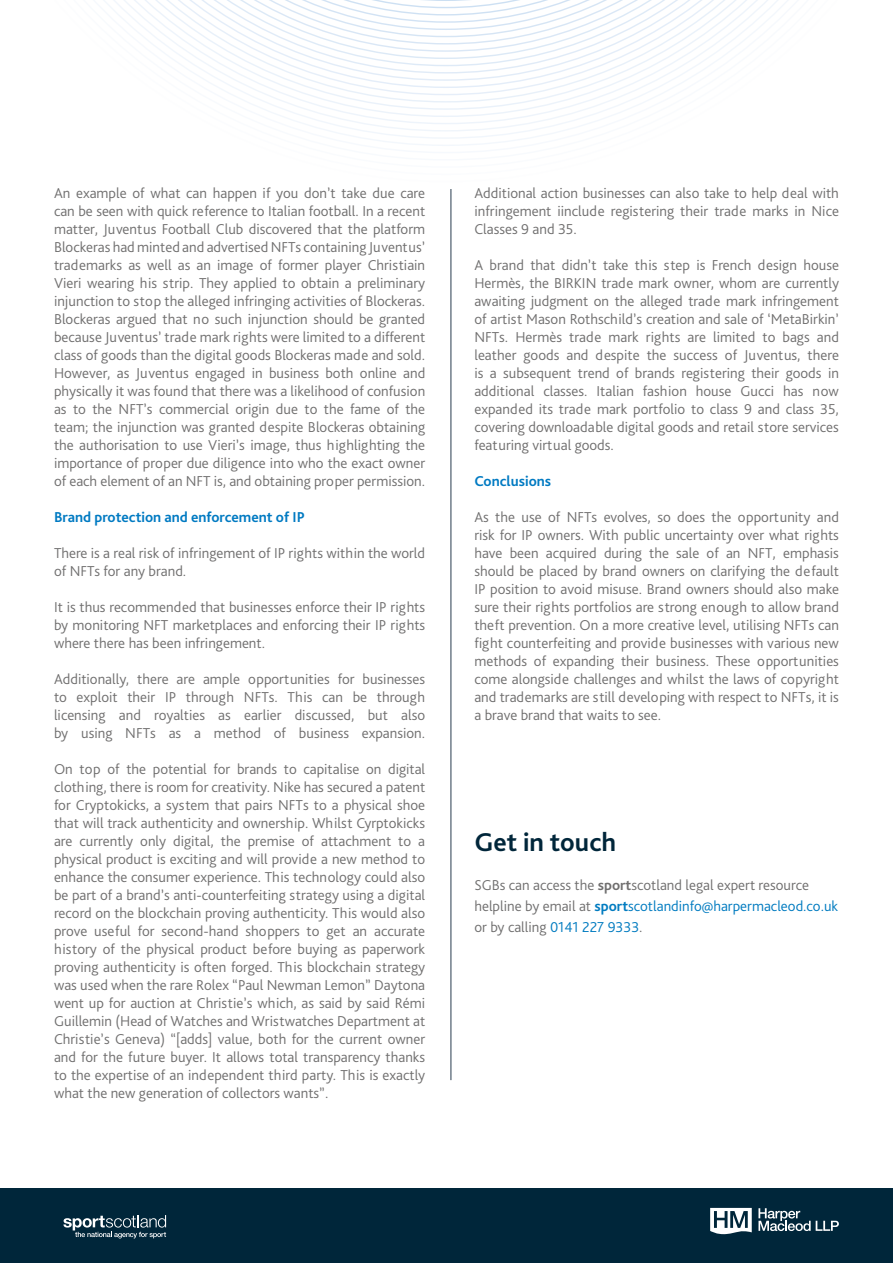
<style>
.page{position:relative;width:893px;height:1263px;background:#fff}
.page>*{position:absolute;margin:0;border:0;box-sizing:border-box;transform-origin:0 0}
.t1{font:700 27px "Bliss Pro";color:#00263a}
.t2{font:300 15px/18px "Bliss Pro";color:#706f6f;text-align:justify}
.t3{font:700 15px "Bliss Pro";color:#007ac2}
.s1{font-weight:700}
.s2{font-weight:700;color:#007bc0}
.s3{color:#007bc0}
</style>
<div class="page">
<div style="left:0;top:1188px;width:893px;height:75px;background:#00263a"></div>
<hr style="left:451px;top:189px;width:1px;height:891px;background:#273c4e">
<svg style="left:63px;top:1215px;width:103px;height:23px"></svg>
<svg style="left:758px;top:1208px;width:81px;height:23px"></svg>
<svg style="left:710px;top:1208px;width:42px;height:26px"></svg>
<svg style="left:250px;top:103px;width:392px;height:7px"></svg>
<svg style="left:233px;top:95px;width:426px;height:8px"></svg>
<svg style="left:220px;top:88px;width:452px;height:7px"></svg>
<svg style="left:207px;top:81px;width:478px;height:7px"></svg>
<svg style="left:195px;top:74px;width:501px;height:7px"></svg>
<svg style="left:183px;top:66px;width:526px;height:8px"></svg>
<svg style="left:173px;top:59px;width:546px;height:7px"></svg>
<svg style="left:163px;top:52px;width:566px;height:7px"></svg>
<svg style="left:104px;top:0;width:684px;height:52px"></svg>
<p class="t2" style="left:54px;top:183px;width:373px">An example of what can happen if you don’t take due care can be seen with quick reference to Italian football. In a recent matter, Juventus Football Club discovered that the platform Blockeras had minted and advertised NFTs containing Juventus’ trademarks as well as an image of former player Christiain Vieri wearing his strip. They applied to obtain a preliminary injunction to stop the alleged infringing activities of Blockeras.<br>Blockeras argued that no such injunction should be granted because Juventus’ trade mark rights were limited to a different class of goods than the digital goods Blockeras made and sold.<br>However, as Juventus engaged in business both online and physically it was found that there was a likelihood of confusion as to the NFT’s commercial origin due to the fame of the team; the injunction was granted despite Blockeras obtaining the authorisation to use Vieri’s image, thus highlighting the importance of proper due diligence into who the exact owner of each element of an NFT is, and obtaining proper permission.</p>
<p class="t3" style="left:54px;top:507px;width:252px">Brand protection and enforcement of IP</p>
<p class="t2" style="left:54px;top:543px;width:373px">There is a real risk of infringement of IP rights within the world of NFTs for any brand.</p>
<p class="t2" style="left:54px;top:597px;width:373px">It is thus recommended that businesses enforce their IP rights by monitoring NFT marketplaces and enforcing their IP rights where there has been infringement.</p>
<p class="t2" style="left:54px;top:669px;width:373px">Additionally, there are ample opportunities for businesses to exploit their IP through NFTs. This can be through licensing and royalties as earlier discussed, but also by using NFTs as a method of business expansion.</p>
<p class="t2" style="left:54px;top:759px;width:373px">On top of the potential for brands to capitalise on digital clothing, there is room for creativity. Nike has secured a patent for Cryptokicks, a system that pairs NFTs to a physical shoe that will track authenticity and ownership. Whilst Cyrptokicks are currently only digital, the premise of attachment to a physical product is exciting and will provide a new method to enhance the consumer experience. This technology could also be part of a brand’s anti-counterfeiting strategy using a digital record on the blockchain proving authenticity. This would also prove useful for second-hand shoppers to get an accurate history of the physical product before buying as paperwork proving authenticity is often forged. This blockchain strategy was used when the rare Rolex “Paul Newman Lemon” Daytona went up for auction at Christie’s which, as said by said Rémi Guillemin (Head of Watches and Wristwatches Department at Christie’s Geneva) “[adds] value, both for the current owner and for the future buyer. It allows total transparency thanks to the expertise of an independent third party. This is exactly what the new generation of collectors wants”.</p>
<p class="t2" style="left:474px;top:183px;width:366px">Additional action businesses can also take to help deal with infringement iinclude registering their trade marks in Nice Classes 9 and 35.</p>
<p class="t2" style="left:474px;top:255px;width:366px">A brand that didn’t take this step is French design house Hermès, the BIRKIN trade mark owner, whom are currently awaiting judgment on the alleged trade mark infringement of artist Mason Rothschild’s creation and sale of ‘MetaBirkin’ NFTs. Hermès trade mark rights are limited to bags and leather goods and despite the success of Juventus, there is a subsequent trend of brands registering their goods in additional classes. Italian fashion house Gucci has now expanded its trade mark portfolio to class 9 and class 35, covering downloadable digital goods and retail store services featuring virtual goods.</p>
<p class="t3" style="left:474px;top:471px;width:78px">Conclusions</p>
<p class="t2" style="left:474px;top:507px;width:366px">As the use of NFTs evolves, so does the opportunity and risk for IP owners. With public uncertainty over what rights have been acquired during the sale of an NFT, emphasis should be placed by brand owners on clarifying the default IP position to avoid misuse. Brand owners should also make sure their rights portfolios are strong enough to allow brand theft prevention. On a more creative level, utilising NFTs can fight counterfeiting and provide businesses with various new methods of expanding their business. These opportunities come alongside challenges and whilst the laws of copyright and trademarks are still developing with respect to NFTs, it is a brave brand that waits to see.</p>
<h1 class="t1" style="left:474px;top:826px;width:143px">Get in touch</h1>
<p class="t2" style="left:474px;top:874px;width:365px;line-height:21px;text-align:left">SGBs can access the <span class="s1">sport</span>scotland legal expert resource helpline by email at <span class="s2">sport</span><span class="s3">scotlandinfo@harpermacleod.co.uk </span>or by calling <span class="s3">0141 227 9333</span>.</p>
</div>
